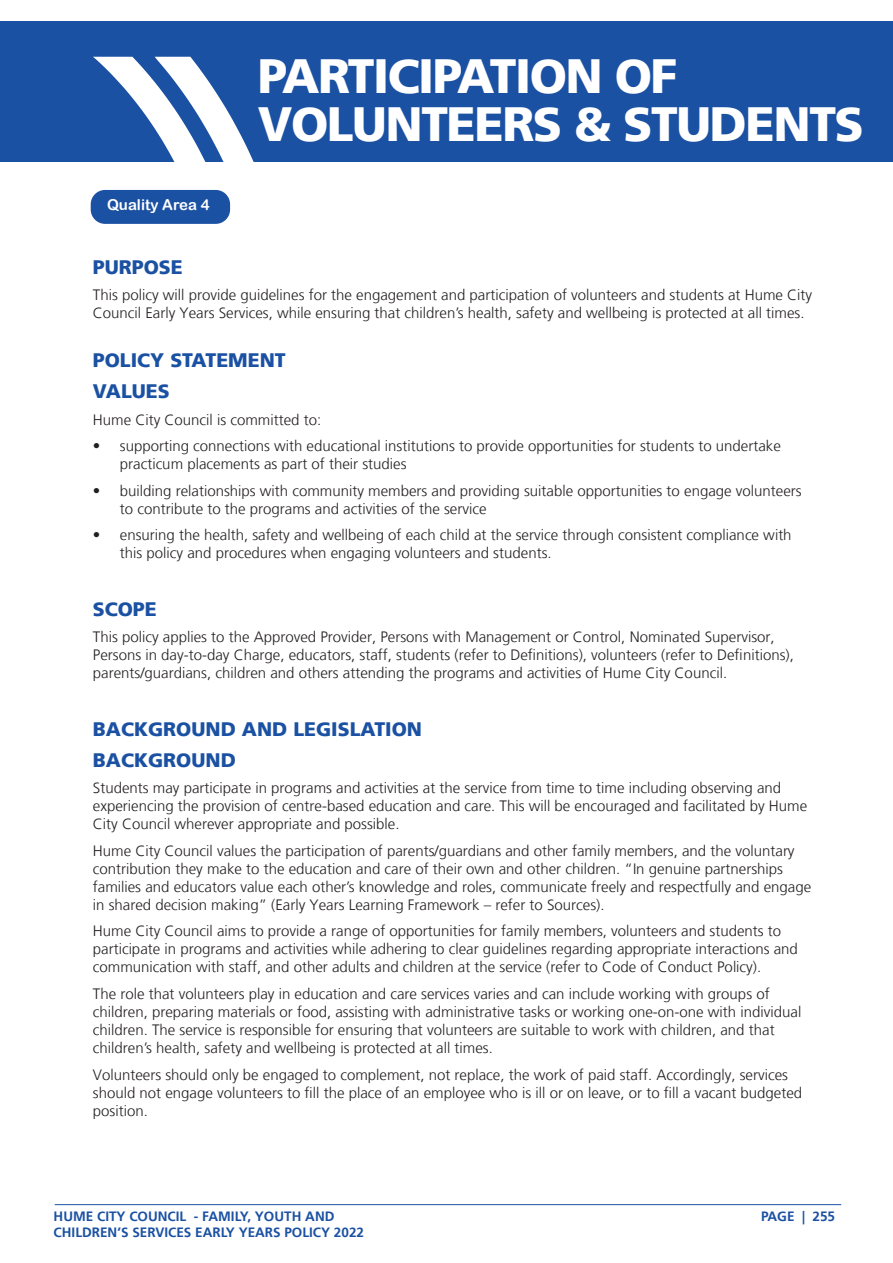
<style>
.page{position:relative;width:893px;height:1263px;background:#fff}
.page>*{position:absolute;margin:0;border:0;box-sizing:border-box;transform-origin:0 0}
.t1{font:900 48px/47.8px "Frutiger LT";letter-spacing:-.03em;color:#fff}
.t2{font:900 19.5px/31px "Frutiger LT";color:#1b51a3}
.t3{font:300 15px/18px "Frutiger LT";color:#231f20}
.t4{font:15px "Arial Rounded MT Bold";color:#fff}
.t5{font:700 13.5px/16.2px "Frutiger LT";color:#1b51a3}
</style>
<div class="page">
<hr style="left:55px;top:1204px;width:786px;height:1px;background:#1b51a3">
<div style="left:0;top:21px;width:893px;height:140px;background:#1b51a3"></div>
<svg style="left:93px;top:57px;width:168px;height:105px"></svg>
<div style="left:91px;top:191px;width:138px;height:32px;background:#1b51a3;border-radius:14px"></div>
<div style="left:91px;top:190px;width:139px;height:34px;border:2px solid #1b51a3;border-radius:14px"></div>
<p class="t4" style="left:107px;top:196px;width:104px">Quality Area 4</p>
<h1 class="t1" style="left:258px;top:52px;width:607px">PARTICIPATION OF<br>VOLUNTEERS &amp; STUDENTS</h1>
<h2 class="t2" style="left:93px;top:251px;width:91px">PURPOSE</h2>
<p class="t3" style="left:93px;top:286px;width:721px">This policy will provide guidelines for the engagement and participation of volunteers and students at Hume City<br>Council Early Years Services, while ensuring that children’s health, safety and wellbeing is protected at all times.</p>
<h2 class="t2" style="left:93px;top:345px;width:194px">POLICY STATEMENT<br>VALUES</h2>
<p class="t3" style="left:93px;top:411px;width:230px">Hume City Council is committed to:</p>
<p class="t3" style="left:120px;top:437px;width:662px;text-indent:-27px">• supporting connections with educational institutions to provide opportunities for students to undertake practicum placements as part of their studies</p>
<p class="t3" style="left:120px;top:482px;width:683px;text-indent:-27px">• building relationships with community members and providing suitable opportunities to engage volunteers to contribute to the programs and activities of the service</p>
<p class="t3" style="left:120px;top:526px;width:673px;text-indent:-27px">• ensuring the health, safety and wellbeing of each child at the service through consistent compliance with this policy and procedures when engaging volunteers and students.</p>
<h2 class="t2" style="left:93px;top:593px;width:65px">SCOPE</h2>
<p class="t3" style="left:93px;top:628px;width:702px">This policy applies to the Approved Provider, Persons with Management or Control, Nominated Supervisor,<br>Persons in day-to-day Charge, educators, staff, students (refer to Definitions), volunteers (refer to Definitions), parents/guardians, children and others attending the programs and activities of Hume City Council.</p>
<h2 class="t2" style="left:93px;top:713px;width:331px">BACKGROUND AND LEGISLATION<br>BACKGROUND</h2>
<p class="t3" style="left:93px;top:779px;width:716px">Students may participate in programs and activities at the service from time to time including observing and experiencing the provision of centre-based education and care. This will be encouraged and facilitated by Hume<br>City Council wherever appropriate and possible.</p>
<p class="t3" style="left:93px;top:842px;width:720px">Hume City Council values the participation of parents/guardians and other family members, and the voluntary contribution they make to the education and care of their own and other children. “In genuine partnerships families and educators value each other’s knowledge and roles, communicate freely and respectfully and engage in shared decision making” (Early Years Learning Framework – refer to Sources).</p>
<p class="t3" style="left:93px;top:922px;width:707px">Hume City Council aims to provide a range of opportunities for family members, volunteers and students to participate in programs and activities while adhering to clear guidelines regarding appropriate interactions and communication with staff, and other adults and children at the service (refer to Code of Conduct Policy).</p>
<p class="t3" style="left:93px;top:985px;width:710px">The role that volunteers play in education and care services varies and can include working with groups of children, preparing materials or food, assisting with administrative tasks or working one-on-one with individual children. The service is responsible for ensuring that volunteers are suitable to work with children, and that children’s health, safety and wellbeing is protected at all times.</p>
<p class="t3" style="left:93px;top:1065px;width:711px">Volunteers should only be engaged to complement, not replace, the work of paid staff. Accordingly, services should not engage volunteers to fill the place of an employee who is ill or on leave, or to fill a vacant budgeted position.</p>
<p class="t5" style="left:54px;top:1208px;width:312px">HUME CITY COUNCIL - FAMILY, YOUTH AND<br>CHILDREN’S SERVICES EARLY YEARS POLICY 2022</p>
<p class="t5" style="left:761px;top:1208px;width:76px">PAGE | 255</p>
</div>
